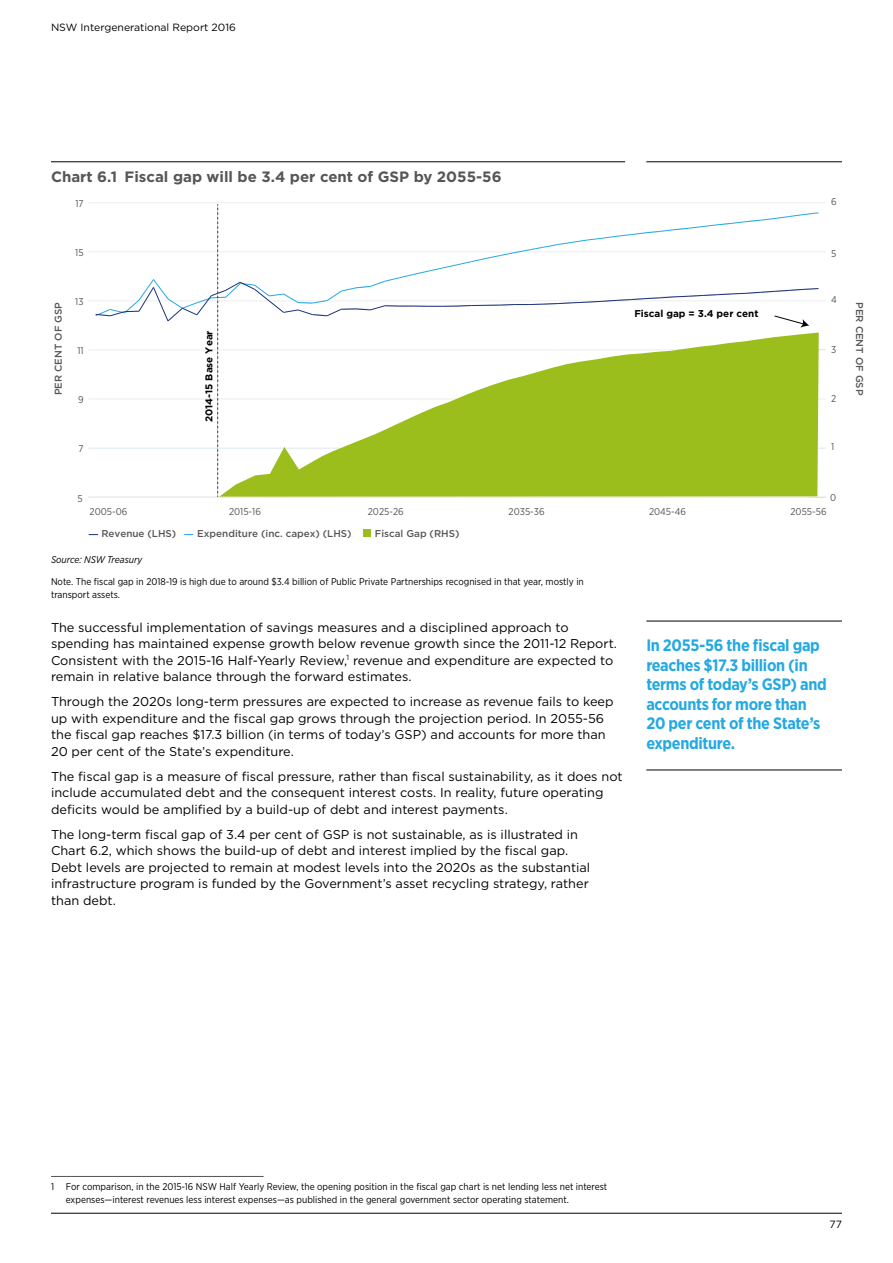
<style>
.page{position:relative;width:893px;height:1263px;background:#fff}
.page>*{position:absolute;margin:0;border:0;box-sizing:border-box;transform-origin:0 0}
.t1{font:700 16.5px/19.5px "Gotham Narrow";letter-spacing:-.02em;color:#24a9e1}
.t2{font:700 15px "Gotham";color:#565655}
.t3{font:12.75px/16.5px "Gotham";color:#000}
.t4{font:10.5px "Gotham";color:#000}
.t5{font:500 9.9px "Gotham";color:#565655}
.t6{font:9.9px "Gotham Narrow";color:#565655}
.t7{font:700 9.9px "Gotham";color:#000}
.t8{font:9.75px/13.5px "Gotham Narrow";color:#000}
.t9{font:italic 9.75px "Gotham Narrow";color:#000}
</style>
<div class="page">
<hr style="left:51px;top:1213px;width:791px;height:1px;background:#000">
<hr style="left:51px;top:162px;width:574px;height:1px;background:#000">
<hr style="left:646px;top:162px;width:196px;height:1px;background:#000">
<hr style="left:88px;top:497px;width:738px;height:1px;background:#ededec">
<hr style="left:88px;top:448px;width:738px;height:1px;background:#ededec">
<hr style="left:88px;top:399px;width:738px;height:1px;background:#ededec">
<hr style="left:88px;top:350px;width:738px;height:1px;background:#ededec">
<hr style="left:88px;top:301px;width:738px;height:1px;background:#ededec">
<hr style="left:88px;top:252px;width:738px;height:1px;background:#ededec">
<hr style="left:88px;top:202px;width:738px;height:1px;background:#ededec">
<div style="left:364px;top:530px;width:7px;height:7px;background:#9cbe1d"></div>
<svg style="left:95px;top:204px;width:724px;height:293px"></svg>
<svg style="left:219px;top:332px;width:600px;height:165px;fill:#9cbe1d"></svg>
<hr style="left:51px;top:1176px;width:213px;height:1px;background:#565655">
<hr style="left:646px;top:621px;width:196px;height:1px;background:#000">
<hr style="left:646px;top:770px;width:196px;height:1px;background:#000">
<p class="t4" style="left:51px;top:21px;width:186px">NSW Intergenerational Report 2016</p>
<p class="t2" style="left:51px;top:167px;width:452px">Chart 6.1 Fiscal gap will be 3.4 per cent of GSP by 2055-56</p>
<p class="t6" style="left:75px;top:197px;width:10px">17</p>
<p class="t6" style="left:831px;top:196px;width:7px">6</p>
<p class="t6" style="left:75px;top:246px;width:10px">15</p>
<p class="t6" style="left:831px;top:247px;width:7px">5</p>
<p class="t5" style="left:52px;top:395px;width:95px;rotate:-90deg">PER CENT OF GSP</p>
<p class="t6" style="left:75px;top:295px;width:10px">13</p>
<p class="t6" style="left:77px;top:344px;width:8px">11</p>
<p class="t6" style="left:78px;top:393px;width:7px">9</p>
<p class="t7" style="left:202px;top:422px;width:93px;rotate:-90deg">2014-15 Base Year</p>
<p class="t6" style="left:831px;top:294px;width:7px">4</p>
<p class="t7" style="left:634px;top:307px;width:126px">Fiscal gap = 3.4 per cent</p>
<p class="t5" style="left:866px;top:302px;width:95px;rotate:90deg">PER CENT OF GSP</p>
<p class="t6" style="left:831px;top:343px;width:7px">3</p>
<p class="t6" style="left:831px;top:392px;width:7px">2</p>
<p class="t6" style="left:79px;top:442px;width:7px">7</p>
<p class="t6" style="left:831px;top:440px;width:5px">1</p>
<p class="t6" style="left:77px;top:492px;width:7px">5</p>
<p class="t6" style="left:830px;top:491px;width:8px">0</p>
<p class="t6" style="left:90px;top:506px;width:39px">2005-06</p>
<p class="t6" style="left:229px;top:506px;width:33px">2015-16</p>
<p class="t6" style="left:368px;top:506px;width:37px">2025-26</p>
<p class="t6" style="left:509px;top:506px;width:38px">2035-36</p>
<p class="t6" style="left:649px;top:506px;width:39px">2045-46</p>
<p class="t6" style="left:790px;top:506px;width:38px">2055-56</p>
<p class="t5" style="left:101px;top:527px;width:76px">Revenue (LHS)</p>
<p class="t5" style="left:197px;top:527px;width:156px">Expenditure (inc. capex) (LHS)</p>
<p class="t5" style="left:375px;top:527px;width:86px">Fiscal Gap (RHS)</p>
<p class="t9" style="left:51px;top:553px;width:93px">Source: NSW Treasury</p>
<p class="t8" style="left:51px;top:574px;width:534px">Note. The fiscal gap in 2018-19 is high due to around $3.4 billion of Public Private Partnerships recognised in that year, mostly in transport assets.</p>
<p class="t3" style="left:51px;top:618px;width:567px">The successful implementation of savings measures and a disciplined approach to spending has maintained expense growth below revenue growth since the 2011-12 Report.<br>Consistent with the 2015-16 Half-Yearly Review,<sup>1</sup> revenue and expenditure are expected to remain in relative balance through the forward estimates.</p>
<p class="t3" style="left:51px;top:693px;width:564px">Through the 2020s long-term pressures are expected to increase as revenue fails to keep up with expenditure and the fiscal gap grows through the projection period. In 2055-56 the fiscal gap reaches $17.3 billion (in terms of today’s GSP) and accounts for more than 20 per cent of the State’s expenditure.</p>
<p class="t3" style="left:51px;top:767px;width:573px">The fiscal gap is a measure of fiscal pressure, rather than fiscal sustainability, as it does not include accumulated debt and the consequent interest costs. In reality, future operating deficits would be amplified by a build-up of debt and interest payments.</p>
<p class="t3" style="left:51px;top:825px;width:541px">The long-term fiscal gap of 3.4 per cent of GSP is not sustainable, as is illustrated in Chart 6.2, which shows the build-up of debt and interest implied by the fiscal gap.<br>Debt levels are projected to remain at modest levels into the 2020s as the substantial infrastructure program is funded by the Government’s asset recycling strategy, rather than debt.</p>
<p class="t1" style="left:646px;top:635px;width:182px">In 2055-56 the fiscal gap reaches $17.3 billion (in terms of today’s GSP) and accounts for more than<br>20 per cent of the State’s expenditure.</p>
<p class="t8" style="left:66px;top:1179px;width:543px;text-indent:-15px">1 For comparison, in the 2015-16 NSW Half Yearly Review, the opening position in the fiscal gap chart is net lending less net interest expenses—interest revenues less interest expenses—as published in the general government sector operating statement.</p>
<p class="t4" style="left:829px;top:1217px;width:14px">77</p>
</div>
